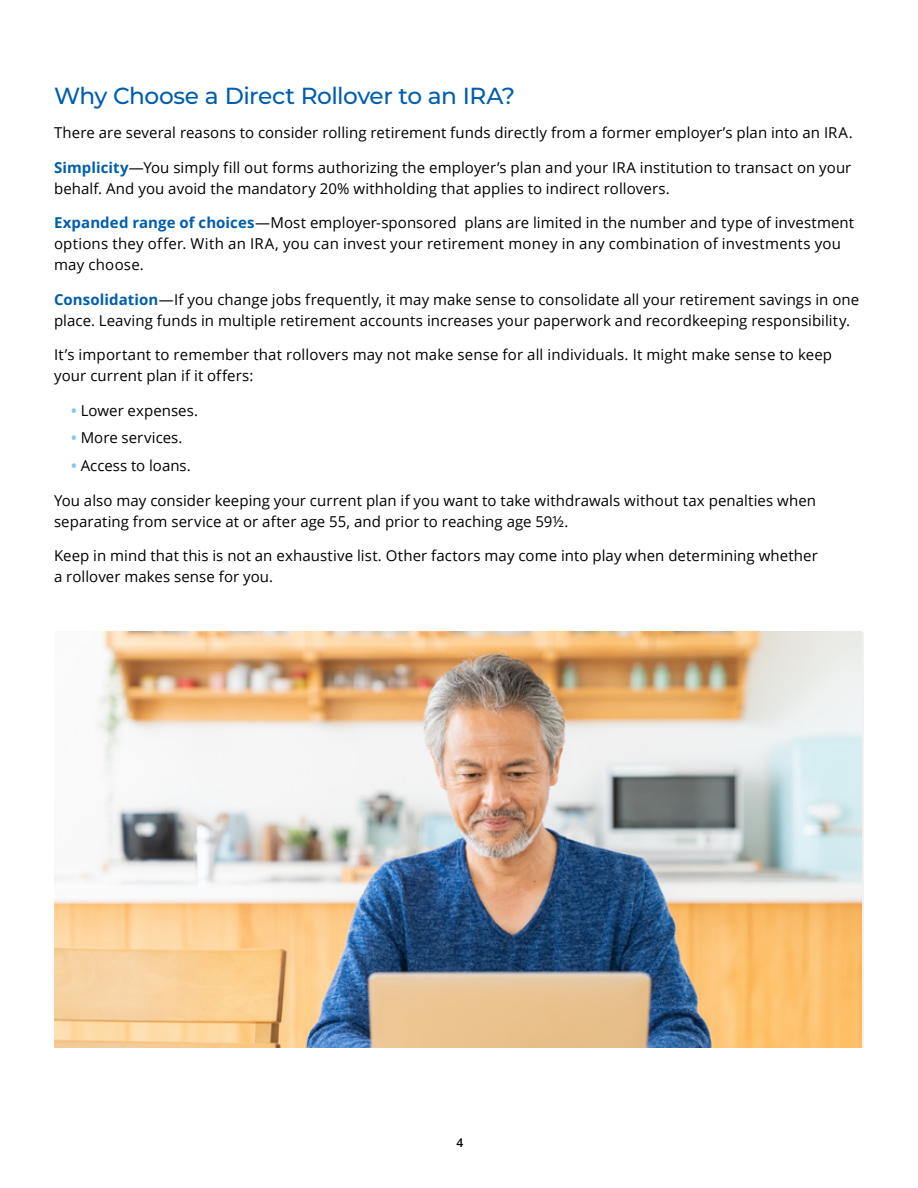
<style>
.page{position:relative;width:918px;height:1188px;background:#fff}
.page>*{position:absolute;margin:0;border:0;box-sizing:border-box;transform-origin:0 0}
.Sub_1{font:500 23.25px "Montserrat";letter-spacing:-.02em;color:#005ead}
.Text_10_14{font:15px/21px "Open Sans";letter-spacing:.005em;color:#000}
.Bullets{font:15px "Open Sans";color:#000}
.Page{font:600 12px "Open Sans";color:#000}
.s1{font-weight:700;color:#005ead}
.s2{font-weight:700;color:#8bc7ed}
</style>
<div class="page">
<img style="left:54px;top:632px;width:808px;height:416px">
<p class="Sub_1" style="left:54px;top:79px;width:463px">Why Choose a Direct Rollover to an IRA?</p>
<p class="Text_10_14" style="left:54px;top:122px;width:800px">There are several reasons to consider rolling retirement funds directly from a former employer’s plan into an IRA.</p>
<p class="Text_10_14" style="left:54px;top:156px;width:799px"><span class="s1">Simplicity</span>—You simply fill out forms authorizing the employer’s plan and your IRA institution to transact on your behalf. And you avoid the mandatory 20% withholding that applies to indirect rollovers.</p>
<p class="Text_10_14" style="left:54px;top:212px;width:802px"><span class="s1">Expanded range of choices</span>—Most employer-sponsored plans are limited in the number and type of investment options they offer. With an IRA, you can invest your retirement money in any combination of investments you may choose.</p>
<p class="Text_10_14" style="left:54px;top:288px;width:807px"><span class="s1">Consolidation</span>—If you change jobs frequently, it may make sense to consolidate all your retirement savings in one place. Leaving funds in multiple retirement accounts increases your paperwork and recordkeeping responsibility.</p>
<p class="Text_10_14" style="left:54px;top:344px;width:780px">It’s important to remember that rollovers may not make sense for all individuals. It might make sense to keep your current plan if it offers:</p>
<p class="Bullets" style="left:71px;top:400px;width:128px"><span class="s2">•</span> Lower expenses.</p>
<p class="Bullets" style="left:71px;top:428px;width:113px"><span class="s2">•</span> More services.</p>
<p class="Bullets" style="left:71px;top:455px;width:121px"><span class="s2">•</span> Access to loans.</p>
<p class="Text_10_14" style="left:54px;top:489px;width:764px">You also may consider keeping your current plan if you want to take withdrawals without tax penalties when separating from service at or after age 55, and prior to reaching age 59½.</p>
<p class="Text_10_14" style="left:54px;top:545px;width:765px">Keep in mind that this is not an exhaustive list. Other factors may come into play when determining whether a rollover makes sense for you.</p>
<p class="Page" style="left:457px;top:1134px;width:8px">4</p>
</div>
